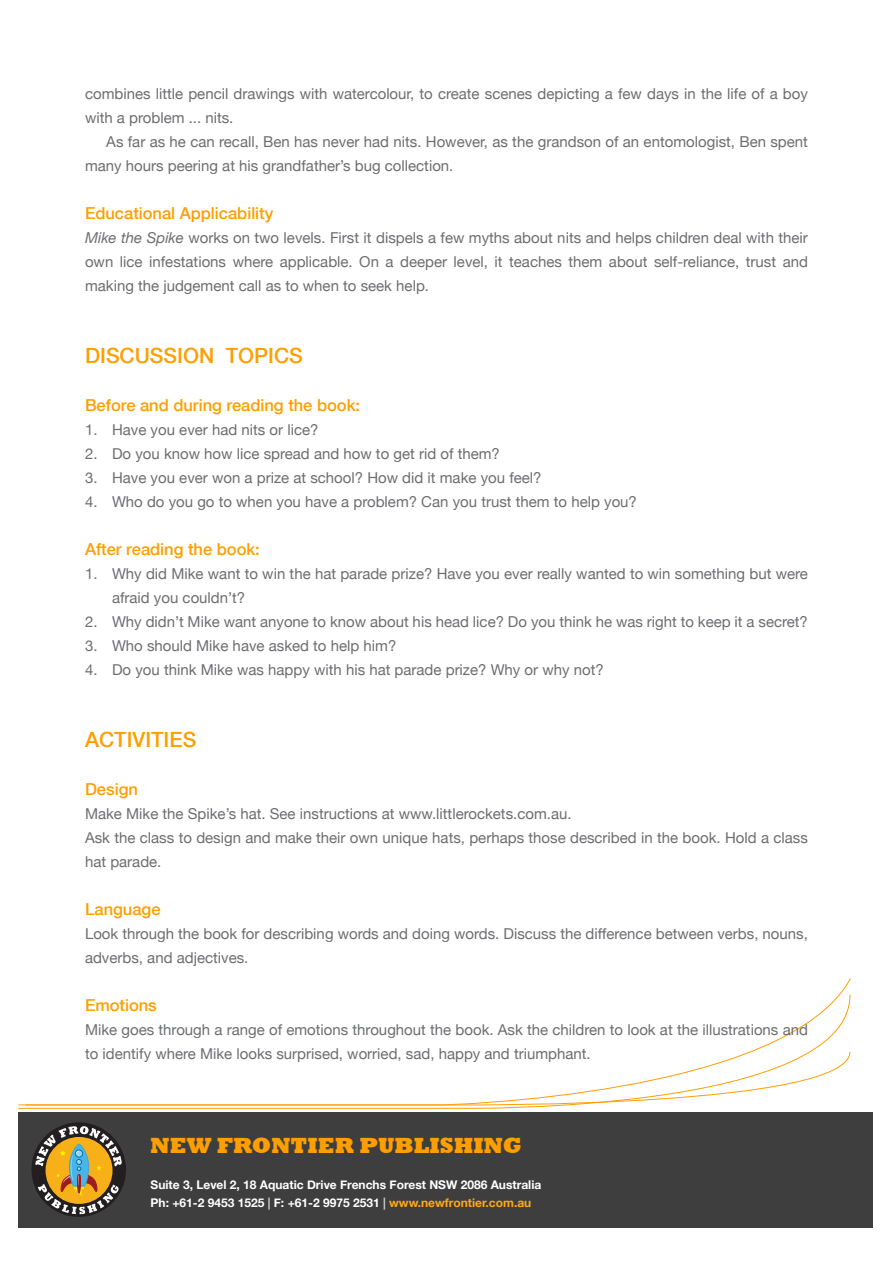
<style>
.page{position:relative;width:893px;height:1263px;background:#fff}
.page>*{position:absolute;margin:0;border:0;box-sizing:border-box;transform-origin:0 0}
.t1{font:800 22.5px "Rockwell";color:#ff9e00}
.Body_copy{font:500 21px "Helvetica Neue";color:#ff9e00}
.Body_copy-2{font:500 16.5px "Helvetica Neue";color:#ff9e00}
.Body_copy-3{font:15px/24px "Helvetica Neue";color:#6c6d70}
.t2{font:700 12px/18px "Helvetica Neue";color:#fff}
.s1{font-style:italic}
.s2{color:#d1d2d4}
.s3{color:#ffa81a}
</style>
<div class="page">
<div style="left:18px;top:1112px;width:855px;height:115px;background:#3e3e3f"></div>
<svg style="left:18px;top:994px;width:832px;height:115px"></svg>
<svg style="left:25px;top:1051px;width:825px;height:56px"></svg>
<div style="left:32px;top:1122px;width:94px;height:95px;background:#231f20;border-radius:50%"></div>
<svg style="left:35px;top:1126px;width:87px;height:88px"></svg>
<p class="Body_copy-3" style="left:85px;top:81px;width:724px">combines little pencil drawings with watercolour, to create scenes depicting a few days in the life of a boy with a problem ... nits.</p>
<p class="Body_copy-3" style="left:85px;top:129px;width:724px;text-indent:21px">As far as he can recall, Ben has never had nits. However, as the grandson of an entomologist, Ben spent many hours peering at his grandfather’s bug collection.</p>
<p class="Body_copy-2" style="left:85px;top:200px;width:190px">Educational Applicability</p>
<p class="Body_copy-3" style="left:85px;top:225px;width:724px;text-align:justify"><span class="s1">Mike the Spike</span> works on two levels. First it dispels a few myths about nits and helps children deal with their own lice infestations where applicable. On a deeper level, it teaches them about self-reliance, trust and making the judgement call as to when to seek help.</p>
<p class="Body_copy" style="left:85px;top:339px;width:219px">DISCUSSION TOPICS</p>
<p class="Body_copy-2" style="left:85px;top:392px;width:277px">Before and during reading the book:</p>
<p class="Body_copy-3" style="left:85px;top:417px;width:235px">1. Have you ever had nits or lice?</p>
<p class="Body_copy-3" style="left:85px;top:441px;width:416px">2. Do you know how lice spread and how to get rid of them?</p>
<p class="Body_copy-3" style="left:85px;top:465px;width:458px">3. Have you ever won a prize at school? How did it make you feel?</p>
<p class="Body_copy-3" style="left:85px;top:489px;width:553px">4. Who do you go to when you have a problem? Can you trust them to help you?</p>
<p class="Body_copy-2" style="left:85px;top:536px;width:176px">After reading the book:</p>
<p class="Body_copy-3" style="left:112px;top:561px;width:697px;text-indent:-27px">1. Why did Mike want to win the hat parade prize? Have you ever really wanted to win something but were afraid you couldn’t?</p>
<p class="Body_copy-3" style="left:85px;top:609px;width:724px">2. Why didn’t Mike want anyone to know about his head lice? Do you think he was right to keep it a secret?</p>
<p class="Body_copy-3" style="left:85px;top:633px;width:313px">3. Who should Mike have asked to help him?</p>
<p class="Body_copy-3" style="left:85px;top:657px;width:520px">4. Do you think Mike was happy with his hat parade prize? Why or why not?</p>
<p class="Body_copy" style="left:85px;top:723px;width:113px">ACTIVITIES</p>
<p class="Body_copy-2" style="left:85px;top:776px;width:54px">Design</p>
<p class="Body_copy-3" style="left:85px;top:801px;width:488px">Make Mike the Spike’s hat. See instructions at www.littlerockets.com.au.</p>
<p class="Body_copy-3" style="left:85px;top:825px;width:724px">Ask the class to design and make their own unique hats, perhaps those described in the book. Hold a class hat parade.</p>
<p class="Body_copy-2" style="left:85px;top:896px;width:77px">Language</p>
<p class="Body_copy-3" style="left:85px;top:921px;width:724px">Look through the book for describing words and doing words. Discuss the difference between verbs, nouns, adverbs, and adjectives.</p>
<p class="Body_copy-2" style="left:85px;top:992px;width:73px">Emotions</p>
<p class="Body_copy-3" style="left:85px;top:1017px;width:724px">Mike goes through a range of emotions throughout the book. Ask the children to look at the illustrations and to identify where Mike looks surprised, worried, sad, happy and triumphant.</p>
<h1 class="t1" style="left:151px;top:1133px;width:373px">NEW FRONTIER PUBLISHING</h1>
<p class="t2" style="left:151px;top:1175px;width:392px">Suite 3, Level 2, 18 Aquatic Drive Frenchs Forest NSW 2086 Australia<br>Ph: +61-2 9453 1525 <span class="s2">|</span> F: +61-2 9975 2531 <span class="s2">|</span> <span class="s3">www.newfrontier.com.au</span></p>
</div>
